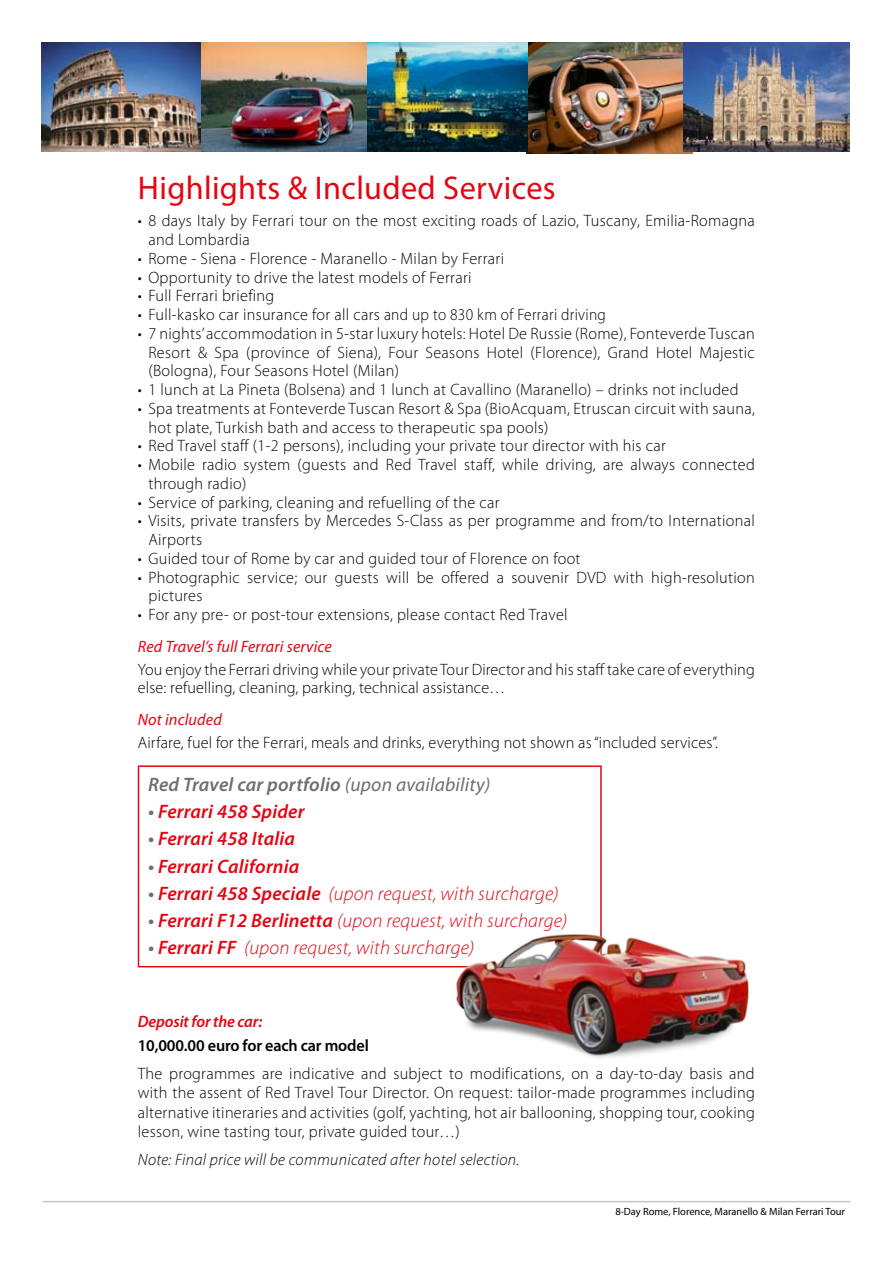
<style>
.page{position:relative;width:893px;height:1263px;background:#fff}
.page>*{position:absolute;margin:0;border:0;box-sizing:border-box;transform-origin:0 0}
.t1{font:33px "Myriad Pro";letter-spacing:.01em;color:#e30613}
.t2{font:italic 300 19.5px "Myriad Pro";letter-spacing:.01em;color:#e30613}
.t3{font:italic 600 19.5px "Myriad Pro";letter-spacing:.01em;color:#e30613}
.t4{font:italic 600 19.5px "Myriad Pro";letter-spacing:.01em;color:#706f6f}
.t5{font:300 16.5px/18.8px "Myriad Pro";letter-spacing:.02em;color:#000}
.t6{font:italic 300 16.5px "Myriad Pro";letter-spacing:.02em;color:#000}
.t7{font:italic 16.5px "Myriad Pro";letter-spacing:.01em;color:#e30613}
.t8{font:600 16.5px "Myriad Pro";letter-spacing:-.01em;color:#000}
.t9{font:italic 600 16.5px "Myriad Pro";letter-spacing:-.01em;color:#e30613}
.t10{font:10.5px "Myriad Pro";color:#000}
.s1{font-weight:400}
.s2{color:#706f6f}
.s3{font-weight:600;color:#706f6f}
.s4{font-weight:600}
</style>
<div class="page">
<hr style="left:43px;top:1201px;width:807px;height:1px;background:#c6c6c6">
<div style="left:138px;top:765px;width:464px;height:202px;border:2px solid #e30613"></div>
<img style="left:448px;top:925px;width:301px;height:133px">
<img style="left:526px;top:43px;width:166px;height:110px">
<img style="left:367px;top:43px;width:161px;height:109px">
<img style="left:684px;top:43px;width:166px;height:109px">
<img style="left:42px;top:43px;width:159px;height:109px">
<img style="left:201px;top:43px;width:166px;height:109px">
<h1 class="t1" style="left:138px;top:170px;width:419px">Highlights &amp; Included Services</h1>
<p class="t5" style="left:148px;top:212px;width:608px;text-indent:-11px">• 8 days Italy by Ferrari tour on the most exciting roads of Lazio, Tuscany, Emilia-Romagna and Lombardia</p>
<p class="t5" style="left:138px;top:249px;width:368px">• Rome - Siena - Florence - Maranello - Milan by Ferrari</p>
<p class="t5" style="left:138px;top:268px;width:335px">• Opportunity to drive the latest models of Ferrari</p>
<p class="t5" style="left:138px;top:287px;width:138px">• Full Ferrari briefing</p>
<p class="t5" style="left:138px;top:305px;width:470px">• Full-kasko car insurance for all cars and up to 830 km of Ferrari driving</p>
<p class="t5" style="left:148px;top:324px;width:608px;text-align:justify;text-indent:-11px">• 7 nights’accommodation in 5-star luxury hotels: Hotel De Russie (Rome), Fonteverde Tuscan Resort &amp; Spa (province of Siena), Four Seasons Hotel (Florence), Grand Hotel Majestic (Bologna), Four Seasons Hotel (Milan)</p>
<p class="t5" style="left:138px;top:380px;width:602px">• 1 lunch at La Pineta (Bolsena) and 1 lunch at Cavallino (Maranello) – drinks not included</p>
<p class="t5" style="left:148px;top:399px;width:608px;text-indent:-11px">• Spa treatments at Fonteverde Tuscan Resort &amp; Spa (BioAcquam, Etruscan circuit with sauna, hot plate, Turkish bath and access to therapeutic spa pools)</p>
<p class="t5" style="left:138px;top:437px;width:529px">• Red Travel staff (1-2 persons), including your private tour director with his car</p>
<p class="t5" style="left:148px;top:455px;width:608px;text-indent:-11px">• Mobile radio system (guests and Red Travel staff, while driving, are always connected through radio)</p>
<p class="t5" style="left:138px;top:493px;width:363px">• Service of parking, cleaning and refuelling of the car</p>
<p class="t5" style="left:148px;top:512px;width:608px;text-indent:-11px">• Visits, private transfers by Mercedes S-Class as per programme and from/to International<br>Airports</p>
<p class="t5" style="left:138px;top:549px;width:444px">• Guided tour of Rome by car and guided tour of Florence on foot</p>
<p class="t5" style="left:148px;top:568px;width:608px;text-indent:-11px">• Photographic service; our guests will be offered a souvenir DVD with high-resolution pictures</p>
<p class="t5" style="left:138px;top:605px;width:431px">• For any pre- or post-tour extensions, please contact Red Travel</p>
<p class="t7" style="left:138px;top:637px;width:195px">Red Travel’s full Ferrari service</p>
<p class="t5" style="left:138px;top:660px;width:618px">You enjoy the Ferrari driving while your private Tour Director and his staff take care of everything else: refuelling, cleaning, parking, technical assistance…</p>
<p class="t7" style="left:138px;top:710px;width:86px">Not included</p>
<p class="t5" style="left:138px;top:733px;width:582px">Airfare, fuel for the Ferrari, meals and drinks, everything not shown as “included services”.</p>
<p class="t4" style="left:148px;top:773px;width:344px">Red Travel car portfolio <span class="s1">(upon availability)</span></p>
<p class="t3" style="left:148px;top:801px;width:158px"><span class="s2">•</span> Ferrari 458 Spider</p>
<p class="t3" style="left:148px;top:828px;width:148px"><span class="s2">•</span> Ferrari 458 Italia</p>
<p class="t3" style="left:148px;top:855px;width:153px"><span class="s2">•</span> Ferrari California</p>
<p class="t2" style="left:148px;top:883px;width:412px"><span class="s3">•</span> <span class="s4">Ferrari 458 Speciale</span> (upon request, with surcharge)</p>
<p class="t2" style="left:148px;top:910px;width:421px"><span class="s3">•</span> <span class="s4">Ferrari F12 Berlinetta</span> (upon request, with surcharge)</p>
<p class="t2" style="left:148px;top:937px;width:328px"><span class="s3">•</span> <span class="s4">Ferrari FF</span> (upon request, with surcharge)</p>
<p class="t9" style="left:138px;top:1013px;width:126px">Deposit for the car:</p>
<p class="t8" style="left:138px;top:1036px;width:233px">10,000.00 euro for each car model</p>
<p class="t5" style="left:138px;top:1064px;width:618px;line-height:19.5px;text-align:justify">The programmes are indicative and subject to modifications, on a day-to-day basis and with the assent of Red Travel Tour Director. On request: tailor-made programmes including alternative itineraries and activities (golf, yachting, hot air ballooning, shopping tour, cooking lesson, wine tasting tour, private guided tour…)</p>
<p class="t6" style="left:138px;top:1151px;width:383px">Note: Final price will be communicated after hotel selection.</p>
<p class="t10" style="left:615px;top:1205px;width:231px">8-Day Rome, Florence, Maranello &amp; Milan Ferrari Tour</p>
</div>
